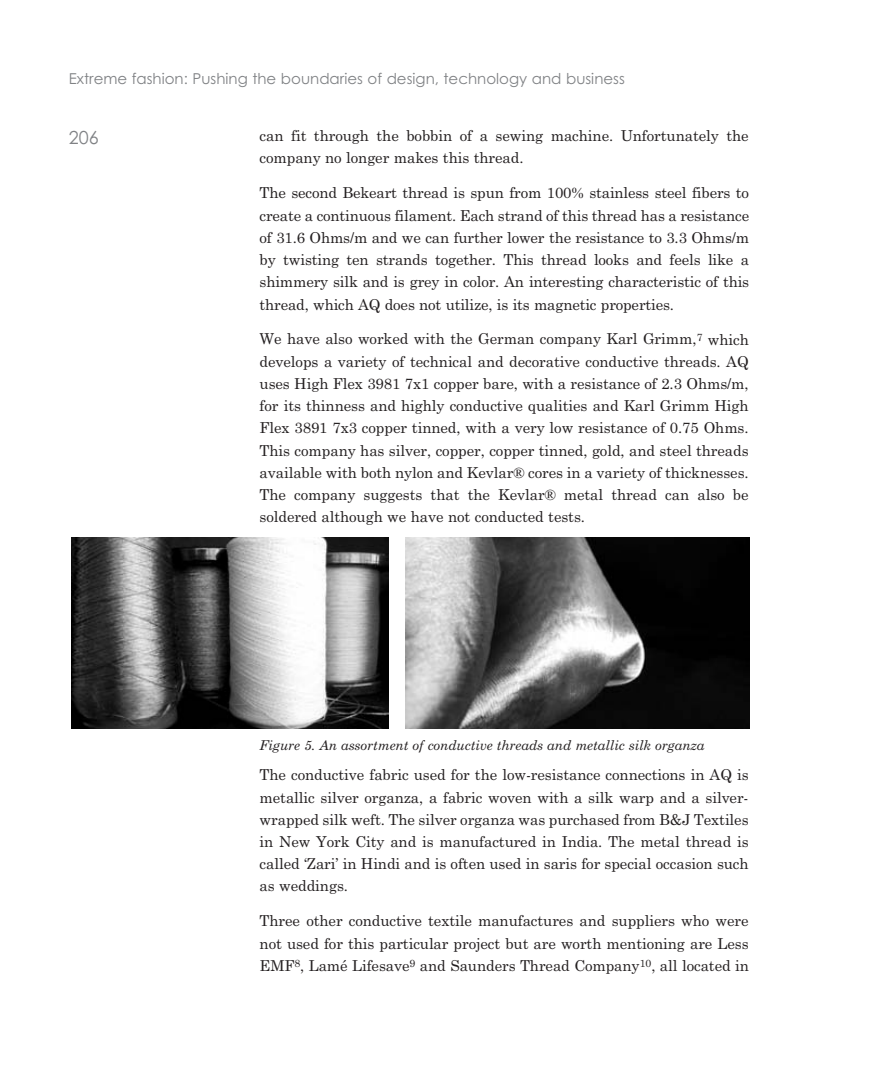
<style>
.page{position:relative;width:881px;height:1090px;background:#fff}
.page>*{position:absolute;margin:0;border:0;box-sizing:border-box;transform-origin:0 0}
.t1{font:18px "Century Gothic";color:#808285}
.t2{font:15px/22.2px "Century Schoolbook";letter-spacing:-.005em;color:#231f20;text-align:justify}
.t3{font:15px "Century Gothic";color:#808285}
.t4{font:italic 13.5px "Century Schoolbook";letter-spacing:-.005em;color:#231f20}
</style>
<div class="page">
<svg style="left:71px;top:537px;width:679px;height:192px;background:#676767"></svg>
<p class="t3" style="left:69px;top:73px;width:557px">Extreme fashion: Pushing the boundaries of design, technology and business</p>
<p class="t1" style="left:69px;top:130px;width:31px">206</p>
<p class="t2" style="left:259px;top:126px;width:490px">can fit through the bobbin of a sewing machine. Unfortunately the company no longer makes this thread.</p>
<p class="t2" style="left:259px;top:183px;width:491px">The second Bekeart thread is spun from 100% stainless steel fibers to create a continuous filament. Each strand of this thread has a resistance of 31.6 Ohms/m and we can further lower the resistance to 3.3 Ohms/m by twisting ten strands together. This thread looks and feels like a shimmery silk and is grey in color. An interesting characteristic of this thread, which AQ does not utilize, is its magnetic properties.</p>
<p class="t2" style="left:259px;top:329px;width:490px">We have also worked with the German company Karl Grimm,<sup>7</sup> which develops a variety of technical and decorative conductive threads. AQ uses High Flex 3981 7x1 copper bare, with a resistance of 2.3 Ohms/m, for its thinness and highly conductive qualities and Karl Grimm High Flex 3891 7x3 copper tinned, with a very low resistance of 0.75 Ohms.<br>This company has silver, copper, copper tinned, gold, and steel threads available with both nylon and Kevlar® cores in a variety of thicknesses.<br>The company suggests that the Kevlar® metal thread can also be soldered although we have not conducted tests.</p>
<p class="t4" style="left:259px;top:739px;width:446px">Figure 5. An assortment of conductive threads and metallic silk organza</p>
<p class="t2" style="left:259px;top:765px;width:490px">The conductive fabric used for the low-resistance connections in AQ is metallic silver organza, a fabric woven with a silk warp and a silver&shy;wrapped silk weft. The silver organza was purchased from B&amp;J Textiles in New York City and is manufactured in India. The metal thread is called ‘Zari’ in Hindi and is often used in saris for special occasion such as weddings.</p>
<p class="t2" style="left:259px;top:911px;width:490px">Three other conductive textile manufactures and suppliers who were not used for this particular project but are worth mentioning are Less EMF<sup>8</sup>, Lamé Lifesave<sup>9</sup> and Saunders Thread Company<sup>10</sup>, all located in</p>
</div>
